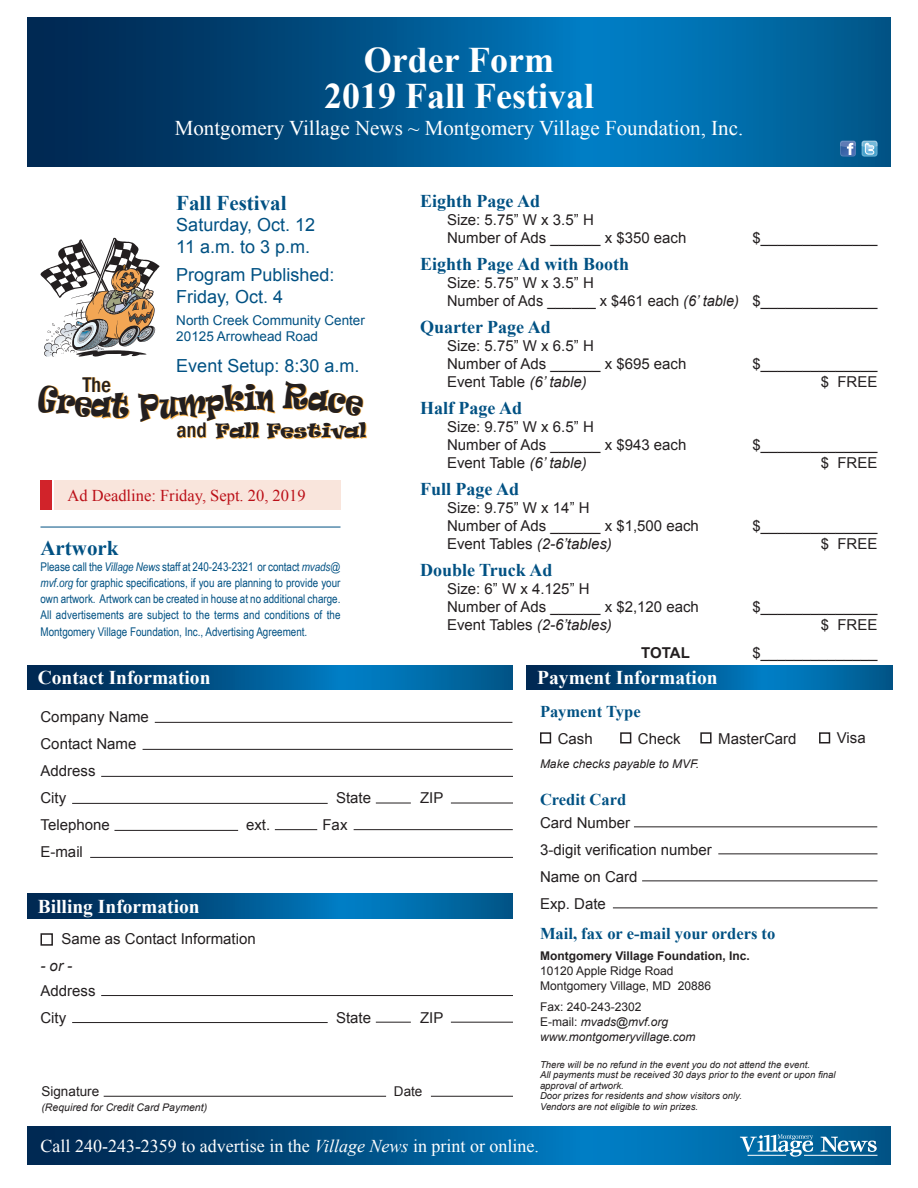
<style>
.page{position:relative;width:918px;height:1188px;background:#fff}
.page>*{position:absolute;margin:0;border:0;box-sizing:border-box;transform-origin:0 0}
.t1{font:700 36px "Times New Roman";color:#fff}
.t2{font:500 condensed 21.75px "Franklin Gothic";color:#231f20}
.t3{font:21px "Times New Roman";color:#fff}
.t4{font:700 21px "Times New Roman";color:#015183}
.t5{font:700 19.5px "Times New Roman";color:#fff}
.t6{font:18.15px "Ravie";color:#231f20}
.t7{font:700 18px "Times New Roman";color:#015183}
.t8{font:18px/21.6px "Arial";color:#015183}
.t9{font:18px "Times New Roman";color:#fff}
.t10{font:700 16.5px "Times New Roman";color:#015183}
.t11{font:16.5px "Times New Roman";color:#bb1018}
.t12{font:15px/27px "Arial";color:#231f20}
.t13{font:italic 15px "Arial";color:#231f20}
.t14{font:700 15px "Arial";letter-spacing:-.01em;color:#231f20}
.t15{font:13.5px "Arial";color:#015183}
.t16{font:13.5px "Arial";color:#231f20}
.t17{font:12px/16.2px "Arial Narrow";color:#015183;text-align:justify}
.t18{font:italic 12px/15px "Arial";color:#231f20}
.t19{font:12px/15px "Arial";color:#231f20}
.t20{font:700 12px "Arial";color:#231f20}
.t21{font:italic 10.5px "Arial";color:#231f20}
.t22{font:italic 9.6px/10.5px "Arial";color:#231f20}
.s1{font-family:"Franklin Gothic";font-weight:500;font-stretch:condensed;font-size:21.75px}
.s2{font-style:italic}
.s3{font-style:normal}
</style>
<div class="page">
<svg style="left:27px;top:1127px;width:864px;height:37px;background:#00568d"></svg>
<svg style="left:27px;top:665px;width:486px;height:25px;background:#00578e"></svg>
<svg style="left:526px;top:665px;width:367px;height:25px;background:#00578e"></svg>
<svg style="left:27px;top:894px;width:486px;height:25px;background:#00578e"></svg>
<div style="left:40px;top:933px;width:13px;height:13px;border:2px solid #231f20"></div>
<div style="left:540px;top:732px;width:11px;height:12px;border:2px solid #231f20"></div>
<div style="left:620px;top:732px;width:11px;height:12px;border:2px solid #231f20"></div>
<div style="left:819px;top:732px;width:11px;height:12px;border:2px solid #231f20"></div>
<div style="left:700px;top:732px;width:12px;height:12px;border:2px solid #231f20"></div>
<svg style="left:740px;top:1134px;width:137px;height:23px;background:#498eb6"></svg>
<hr style="left:40px;top:527px;width:300px;height:1px;background:#015183">
<hr style="left:155px;top:722px;width:357px;height:1px;background:#231f20">
<hr style="left:634px;top:826px;width:243px;height:1px;background:#231f20">
<hr style="left:143px;top:749px;width:370px;height:1px;background:#231f20">
<hr style="left:718px;top:853px;width:160px;height:1px;background:#231f20">
<hr style="left:101px;top:776px;width:412px;height:1px;background:#231f20">
<hr style="left:642px;top:880px;width:236px;height:1px;background:#231f20">
<hr style="left:101px;top:995px;width:412px;height:1px;background:#231f20">
<hr style="left:90px;top:857px;width:423px;height:1px;background:#231f20">
<hr style="left:72px;top:803px;width:256px;height:1px;background:#231f20">
<hr style="left:613px;top:908px;width:265px;height:1px;background:#231f20">
<hr style="left:72px;top:1022px;width:256px;height:1px;background:#231f20">
<hr style="left:104px;top:1096px;width:282px;height:1px;background:#231f20">
<hr style="left:431px;top:1096px;width:82px;height:1px;background:#231f20">
<hr style="left:114px;top:830px;width:124px;height:1px;background:#231f20">
<hr style="left:275px;top:829px;width:42px;height:1px;background:#231f20">
<hr style="left:354px;top:829px;width:159px;height:1px;background:#231f20">
<hr style="left:376px;top:803px;width:35px;height:1px;background:#231f20">
<hr style="left:376px;top:1022px;width:35px;height:1px;background:#231f20">
<hr style="left:451px;top:803px;width:62px;height:1px;background:#231f20">
<hr style="left:451px;top:1022px;width:62px;height:1px;background:#231f20">
<svg style="left:41px;top:238px;width:119px;height:119px"></svg>
<div style="left:54px;top:481px;width:286px;height:29px;background:#f9e5dc"></div>
<div style="left:40px;top:481px;width:12px;height:29px;background:#d1232a"></div>
<svg style="left:27px;top:17px;width:864px;height:149px;background:#00568e"></svg>
<svg style="left:840px;top:141px;width:16px;height:16px"></svg>
<svg style="left:862px;top:141px;width:15px;height:16px"></svg>
<svg style="left:862px;top:141px;width:15px;height:15px"></svg>
<p class="t2" style="left:83px;top:370px;width:29px">The</p>
<p class="t1" style="left:364px;top:36px;width:192px">Order Form</p>
<p class="t1" style="left:324px;top:72px;width:272px">2019 Fall Festival</p>
<p class="t3" style="left:175px;top:114px;width:570px">Montgomery Village News ~ Montgomery Village Foundation, Inc.</p>
<p class="t4" style="left:176px;top:188px;width:112px">Fall Festival</p>
<p class="t8" style="left:176px;top:214px;width:140px">Saturday, Oct. 12<br>11 a.m. to 3 p.m.</p>
<p class="t8" style="left:176px;top:264px;width:160px">Program Published:<br>Friday, Oct. 4</p>
<p class="t15" style="left:176px;top:311px;width:190px">North Creek Community Center</p>
<p class="t15" style="left:176px;top:328px;width:143px">20125 Arrowhead Road</p>
<p class="t8" style="left:176px;top:355px;width:185px">Event Setup: 8:30 a.m.</p>
<p class="t6" style="left:176px;top:418px;width:192px"><span class="s1">and</span> Fall Festival</p>
<p class="t7" style="left:420px;top:188px;width:122px">Eighth Page Ad</p>
<p class="t12" style="left:447px;top:211px;width:241px;line-height:18px">Size: 5.75” W x 3.5” H<br>Number of Ads ______ x $350 each</p>
<p class="t12" style="left:752px;top:224px;width:127px">$______________</p>
<p class="t7" style="left:420px;top:251px;width:211px">Eighth Page Ad with Booth</p>
<p class="t12" style="left:447px;top:274px;width:432px;line-height:18px">Size: 5.75” W x 3.5” H<br>Number of Ads ______ x $461 each <span class="s2">(6’ table)</span> $______________</p>
<p class="t7" style="left:420px;top:314px;width:132px">Quarter Page Ad</p>
<p class="t12" style="left:447px;top:337px;width:241px;line-height:18px">Size: 5.75” W x 6.5” H<br>Number of Ads ______ x $695 each</p>
<p class="t12" style="left:752px;top:350px;width:127px">$______________</p>
<p class="t12" style="left:447px;top:368px;width:141px">Event Table <span class="s2">(6’ table)</span></p>
<p class="t12" style="left:821px;top:368px;width:58px">$ FREE</p>
<p class="t7" style="left:420px;top:395px;width:103px">Half Page Ad</p>
<p class="t12" style="left:447px;top:418px;width:241px;line-height:18px">Size: 9.75” W x 6.5” H<br>Number of Ads ______ x $943 each</p>
<p class="t12" style="left:752px;top:431px;width:127px">$______________</p>
<p class="t11" style="left:68px;top:485px;width:240px">Ad Deadline: Friday, Sept. 20, 2019</p>
<h3 class="t4" style="left:40px;top:533px;width:80px">Artwork</h3>
<p class="t17" style="left:40px;top:558px;width:302px">Please call the <span class="s2">Village News</span> staff at 240-243-2321 or contact <span class="s2">mvads@ mvf.org</span> for graphic specifications, if you are planning to provide your own artwork. Artwork can be created in house at no additional charge.<br>All advertisements are subject to the terms and conditions of the Montgomery Village Foundation, Inc., Advertising Agreement.</p>
<p class="t12" style="left:447px;top:449px;width:141px">Event Table <span class="s2">(6’ table)</span></p>
<p class="t12" style="left:821px;top:449px;width:58px">$ FREE</p>
<p class="t7" style="left:420px;top:476px;width:100px">Full Page Ad</p>
<p class="t12" style="left:447px;top:499px;width:253px;line-height:18px">Size: 9.75” W x 14” H<br>Number of Ads ______ x $1,500 each</p>
<p class="t12" style="left:752px;top:512px;width:127px">$______________</p>
<p class="t13" style="left:447px;top:534px;width:166px"><span class="s3">Event Tables</span> (2-6’tables)</p>
<p class="t12" style="left:821px;top:530px;width:58px">$ FREE</p>
<p class="t7" style="left:420px;top:557px;width:134px">Double Truck Ad</p>
<p class="t12" style="left:447px;top:580px;width:253px;line-height:18px">Size: 6” W x 4.125” H<br>Number of Ads ______ x $2,120 each</p>
<p class="t12" style="left:752px;top:593px;width:127px">$______________</p>
<p class="t13" style="left:447px;top:615px;width:166px"><span class="s3">Event Tables</span> (2-6’tables)</p>
<p class="t12" style="left:821px;top:611px;width:58px">$ FREE</p>
<p class="t14" style="left:641px;top:643px;width:50px">TOTAL</p>
<p class="t12" style="left:752px;top:639px;width:127px">$______________</p>
<h3 class="t5" style="left:38px;top:664px;width:174px">Contact Information</h3>
<h3 class="t5" style="left:537px;top:664px;width:182px">Payment Information</h3>
<p class="t12" style="left:40px;top:703px;width:110px">Company Name<br>Contact Name<br>Address<br>City</p>
<p class="t12" style="left:336px;top:784px;width:37px">State</p>
<p class="t12" style="left:420px;top:784px;width:25px">ZIP</p>
<p class="t12" style="left:40px;top:811px;width:71px">Telephone</p>
<p class="t12" style="left:246px;top:811px;width:26px">ext.</p>
<p class="t12" style="left:322px;top:811px;width:27px">Fax</p>
<p class="t12" style="left:40px;top:838px;width:44px">E-mail</p>
<h3 class="t5" style="left:38px;top:893px;width:163px">Billing Information</h3>
<p class="t12" style="left:62px;top:926px;width:196px">Same as Contact Information</p>
<p class="t13" style="left:40px;top:956px;width:33px">- or -</p>
<p class="t12" style="left:40px;top:977px;width:57px">Address<br>City</p>
<p class="t12" style="left:336px;top:1004px;width:37px">State</p>
<p class="t12" style="left:420px;top:1004px;width:25px">ZIP</p>
<p class="t10" style="left:540px;top:700px;width:102px">Payment Type</p>
<p class="t12" style="left:558px;top:725px;width:37px">Cash</p>
<p class="t12" style="left:638px;top:725px;width:44px">Check</p>
<p class="t12" style="left:718px;top:725px;width:80px">MasterCard</p>
<p class="t12" style="left:837px;top:725px;width:30px">Visa</p>
<p class="t18" style="left:540px;top:756px;width:161px">Make checks payable to MVF.</p>
<p class="t10" style="left:540px;top:789px;width:88px">Credit Card</p>
<p class="t12" style="left:540px;top:809px;width:173px">Card Number<br>3-digit verification number<br>Name on Card<br>Exp. Date</p>
<p class="t10" style="left:540px;top:922px;width:237px">Mail, fax or e-mail your orders to</p>
<p class="t20" style="left:540px;top:947px;width:211px">Montgomery Village Foundation, Inc.</p>
<p class="t19" style="left:540px;top:963px;width:173px">10120 Apple Ridge Road<br>Montgomery Village, MD 20886</p>
<p class="t18" style="left:540px;top:1000px;width:157px"><span class="s3">Fax: 240-243-2302<br>E-mail:</span> mvads@mvf.org www.montgomeryvillage.com</p>
<p class="t22" style="left:540px;top:1059px;width:272px">There will be no refund in the event you do not attend the event.</p>
<p class="t22" style="left:540px;top:1070px;width:297px">All payments must be received 30 days prior to the event or upon final approval of artwork.</p>
<p class="t22" style="left:540px;top:1091px;width:203px">Door prizes for residents and show visitors only.</p>
<p class="t22" style="left:540px;top:1101px;width:160px">Vendors are not eligible to win prizes.</p>
<p class="t16" style="left:41px;top:1082px;width:59px">Signature</p>
<p class="t16" style="left:394px;top:1082px;width:30px">Date</p>
<p class="t21" style="left:41px;top:1100px;width:167px">(Required for Credit Card Payment)</p>
<p class="t9" style="left:40px;top:1134px;width:500px">Call 240-243-2359 to advertise in the <span class="s2">Village News</span> in print or online.</p>
</div>
